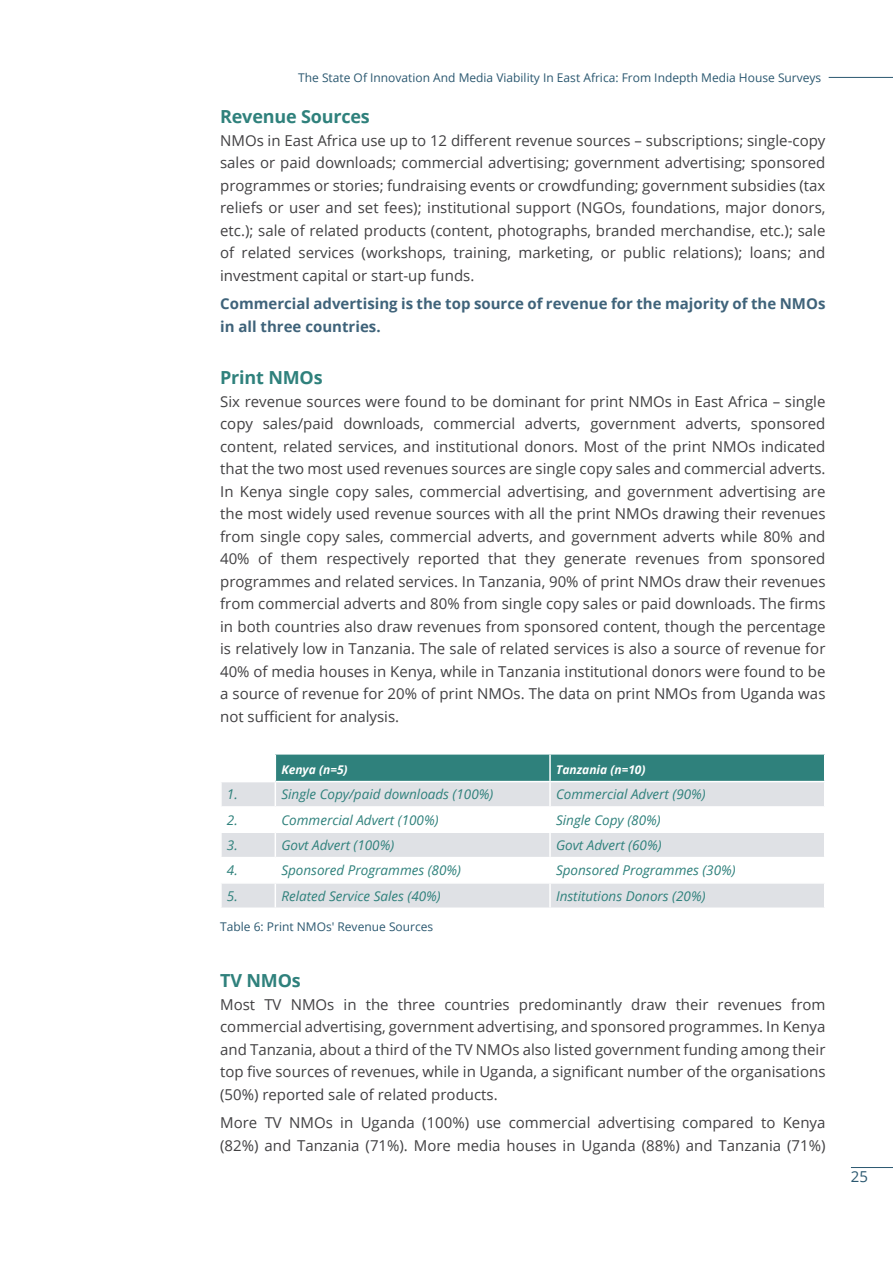
<style>
.page{position:relative;width:893px;height:1263px;background:#fff}
.page>*{position:absolute;margin:0;border:0;box-sizing:border-box;transform-origin:0 0}
.t1{font:700 18px "Open Sans";letter-spacing:-.01em;color:#2f817c}
.t2{font:15px/22.5px "Open Sans";color:#414042;text-align:justify}
.t3{font:700 15px/22.5px "Open Sans";color:#3f637a}
.t4{font:15px "Open Sans";color:#2b5870}
.t5{font:italic 13.5px "Open Sans";color:#2f817c}
.t6{font:12px "Open Sans";color:#2b5870}
.t7{font:italic 700 12px "Open Sans";color:#fff}
</style>
<div class="page">
<hr style="left:829px;top:77px;width:64px;height:1px;background:#2b5870">
<hr style="left:851px;top:1167px;width:42px;height:1px;background:#2b5870">
<div style="left:275px;top:754px;width:275px;height:28px;background:#2f817c"></div>
<div style="left:550px;top:754px;width:275px;height:28px;background:#2f817c"></div>
<svg style="left:222px;top:782px;width:602px;height:125px;fill:#dfe1e5"></svg>
<hr style="left:550px;top:781px;width:275px;height:1px;background:#fff">
<hr style="left:549px;top:782px;width:2px;height:24px;background:#fff">
<hr style="left:220px;top:806px;width:55px;height:2px;background:#fff">
<hr style="left:275px;top:806px;width:275px;height:2px;background:#fff">
<hr style="left:550px;top:806px;width:275px;height:2px;background:#fff">
<hr style="left:549px;top:808px;width:2px;height:23px;background:#fff">
<hr style="left:220px;top:831px;width:55px;height:2px;background:#fff">
<hr style="left:275px;top:831px;width:275px;height:2px;background:#fff">
<hr style="left:550px;top:831px;width:275px;height:2px;background:#fff">
<hr style="left:549px;top:833px;width:2px;height:24px;background:#fff">
<hr style="left:220px;top:857px;width:55px;height:1px;background:#fff">
<hr style="left:275px;top:857px;width:275px;height:1px;background:#fff">
<hr style="left:550px;top:857px;width:275px;height:1px;background:#fff">
<hr style="left:549px;top:858px;width:2px;height:24px;background:#fff">
<hr style="left:220px;top:882px;width:55px;height:2px;background:#fff">
<hr style="left:275px;top:882px;width:275px;height:2px;background:#fff">
<hr style="left:550px;top:882px;width:275px;height:2px;background:#fff">
<hr style="left:549px;top:884px;width:2px;height:23px;background:#fff">
<hr style="left:550px;top:753px;width:275px;height:2px;background:#fff">
<svg style="left:824px;top:755px;width:1px;height:26px"></svg>
<hr style="left:275px;top:753px;width:275px;height:2px;background:#fff">
<svg style="left:275px;top:755px;width:1px;height:152px"></svg>
<hr style="left:549px;top:755px;width:2px;height:26px;background:#fff">
<hr style="left:275px;top:781px;width:275px;height:1px;background:#fff">
<p class="t6" style="left:298px;top:69px;width:525px">The State Of Innovation And Media Viability In East Africa: From Indepth Media House Surveys</p>
<p class="t1" style="left:220px;top:104px;width:151px">Revenue Sources</p>
<p class="t2" style="left:220px;top:128px;width:607px">NMOs in East Africa use up to 12 different revenue sources – subscriptions; single-copy sales or paid downloads; commercial advertising; government advertising; sponsored programmes or stories; fundraising events or crowdfunding; government subsidies (tax reliefs or user and set fees); institutional support (NGOs, foundations, major donors, etc.); sale of related products (content, photographs, branded merchandise, etc.); sale of related services (workshops, training, marketing, or public relations); loans; and investment capital or start-up funds.</p>
<p class="t3" style="left:220px;top:292px;width:607px">Commercial advertising is the top source of revenue for the majority of the NMOs in all three countries.</p>
<p class="t1" style="left:220px;top:365px;width:104px">Print NMOs</p>
<p class="t2" style="left:220px;top:389px;width:607px">Six revenue sources were found to be dominant for print NMOs in East Africa – single copy sales/paid downloads, commercial adverts, government adverts, sponsored content, related services, and institutional donors. Most of the print NMOs indicated that the two most used revenues sources are single copy sales and commercial adverts.<br>In Kenya single copy sales, commercial advertising, and government advertising are the most widely used revenue sources with all the print NMOs drawing their revenues from single copy sales, commercial adverts, and government adverts while 80% and 40% of them respectively reported that they generate revenues from sponsored programmes and related services. In Tanzania, 90% of print NMOs draw their revenues from commercial adverts and 80% from single copy sales or paid downloads. The firms in both countries also draw revenues from sponsored content, though the percentage is relatively low in Tanzania. The sale of related services is also a source of revenue for 40% of media houses in Kenya, while in Tanzania institutional donors were found to be a source of revenue for 20% of print NMOs. The data on print NMOs from Uganda was not sufficient for analysis.</p>
<p class="t7" style="left:281px;top:761px;width:68px">Kenya (n=5)</p>
<p class="t7" style="left:556px;top:761px;width:91px">Tanzania (n=10)</p>
<p class="t5" style="left:227px;top:785px;width:12px">1.</p>
<p class="t5" style="left:281px;top:785px;width:213px">Single Copy/paid downloads (100%)</p>
<p class="t5" style="left:556px;top:785px;width:151px">Commercial Advert (90%)</p>
<p class="t5" style="left:227px;top:811px;width:12px">2.</p>
<p class="t5" style="left:281px;top:811px;width:159px">Commercial Advert (100%)</p>
<p class="t5" style="left:556px;top:811px;width:106px">Single Copy (80%)</p>
<p class="t5" style="left:227px;top:836px;width:12px">3.</p>
<p class="t5" style="left:281px;top:836px;width:114px">Govt Advert (100%)</p>
<p class="t5" style="left:556px;top:836px;width:107px">Govt Advert (60%)</p>
<p class="t5" style="left:227px;top:861px;width:12px">4.</p>
<p class="t5" style="left:281px;top:861px;width:181px">Sponsored Programmes (80%)</p>
<p class="t5" style="left:556px;top:861px;width:181px">Sponsored Programmes (30%)</p>
<p class="t5" style="left:227px;top:886px;width:12px">5.</p>
<p class="t5" style="left:281px;top:886px;width:161px">Related Service Sales (40%)</p>
<p class="t5" style="left:556px;top:886px;width:151px">Institutions Donors (20%)</p>
<p class="t6" style="left:220px;top:918px;width:215px">Table 6: Print NMOs' Revenue Sources</p>
<p class="t1" style="left:220px;top:968px;width:82px">TV NMOs</p>
<p class="t2" style="left:220px;top:992px;width:607px">Most TV NMOs in the three countries predominantly draw their revenues from commercial advertising, government advertising, and sponsored programmes. In Kenya and Tanzania, about a third of the TV NMOs also listed government funding among their top five sources of revenues, while in Uganda, a significant number of the organisations (50%) reported sale of related products.</p>
<p class="t2" style="left:220px;top:1111px;width:607px">More TV NMOs in Uganda (100%) use commercial advertising compared to Kenya (82%) and Tanzania (71%). More media houses in Uganda (88%) and Tanzania (71%)</p>
<p class="t4" style="left:851px;top:1166px;width:19px">25</p>
</div>
